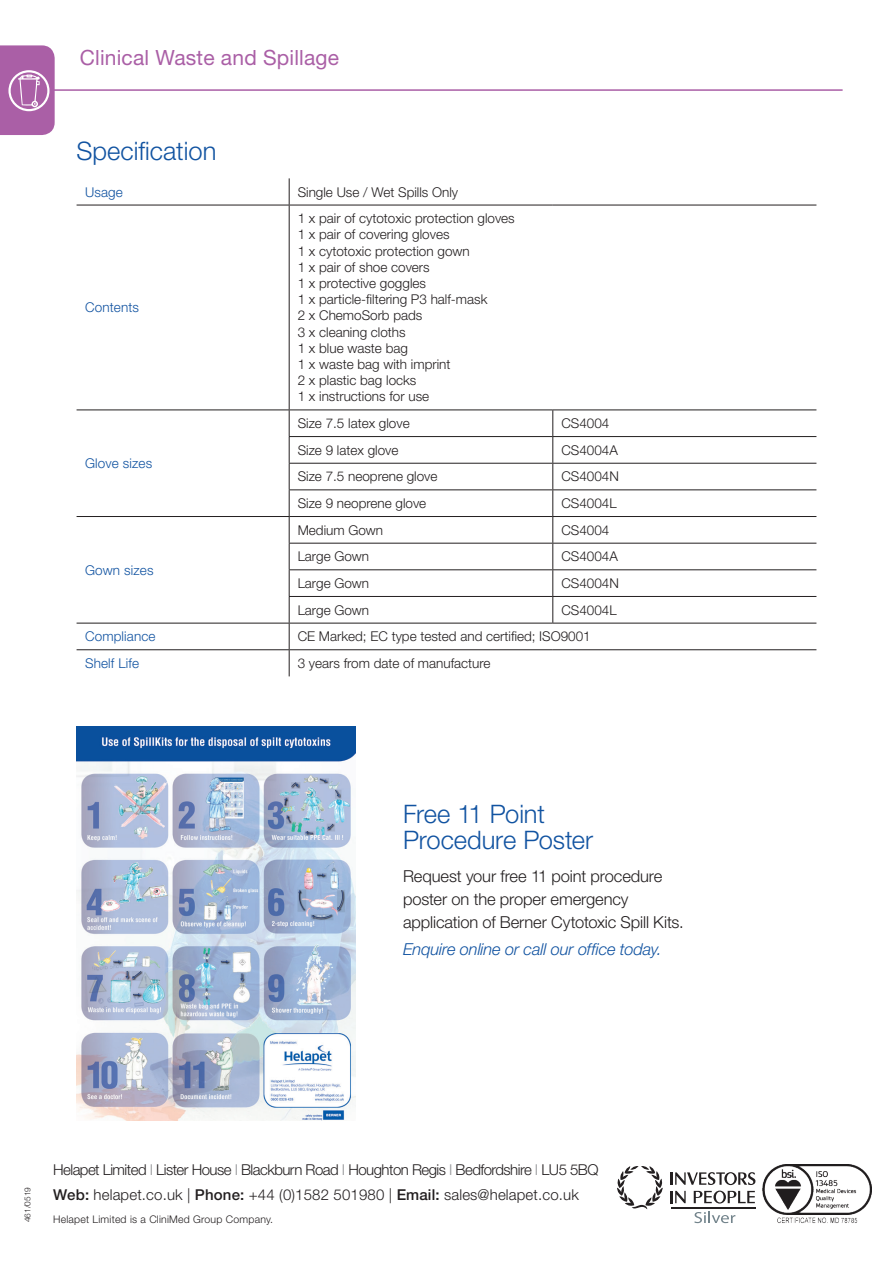
<style>
.page{position:relative;width:893px;height:1263px;background:#fff}
.page>*{position:absolute;margin:0;border:0;box-sizing:border-box;transform-origin:0 0}
.t1{font:300 25.5px/25.5px "Helvetica Neue LT Std";letter-spacing:-.005em;color:#1153a1}
.t2{font:21px "Helvetica Neue LT Std";letter-spacing:.01em;color:#aa5fa6}
.t3{font:300 16.5px/23px "Helvetica Neue LT Std";letter-spacing:-.01em;color:#231f20}
.t4{font:italic 300 16.5px "Helvetica Neue LT Std";letter-spacing:-.01em;color:#1153a1}
.t5{font:300 15px/25.5px "Helvetica Neue LT Std";letter-spacing:-.035em;color:#231f20}
.t6{font:300 13.5px/16.2px "Helvetica Neue LT Std";color:#231f20}
.t7{font:300 13.5px "Helvetica Neue LT Std";letter-spacing:.01em;color:#1153a1}
.t8{font:300 10.5px "Helvetica Neue LT Std";letter-spacing:.02em;color:#231f20}
.t9{font:300 8.25px "Helvetica Neue LT Std";color:#231f20}
.s1{color:#939598}
.s2{font-weight:500}
</style>
<div class="page">
<svg style="left:289px;top:178px;width:1px;height:27px"></svg>
<hr style="left:77px;top:205px;width:212px;height:1px;background:#231f20">
<hr style="left:289px;top:205px;width:264px;height:1px;background:#231f20">
<hr style="left:289px;top:205px;width:1px;height:204px;background:#231f20">
<hr style="left:553px;top:205px;width:263px;height:1px;background:#231f20">
<hr style="left:77px;top:409px;width:212px;height:1px;background:#231f20">
<hr style="left:289px;top:409px;width:264px;height:1px;background:#231f20">
<hr style="left:553px;top:409px;width:263px;height:1px;background:#231f20">
<hr style="left:289px;top:436px;width:264px;height:1px;background:#231f20">
<hr style="left:553px;top:436px;width:263px;height:1px;background:#231f20">
<hr style="left:289px;top:463px;width:264px;height:1px;background:#231f20">
<hr style="left:553px;top:463px;width:263px;height:1px;background:#231f20">
<hr style="left:289px;top:489px;width:264px;height:1px;background:#231f20">
<hr style="left:553px;top:489px;width:263px;height:1px;background:#231f20">
<hr style="left:77px;top:516px;width:212px;height:1px;background:#231f20">
<hr style="left:289px;top:516px;width:264px;height:1px;background:#231f20">
<hr style="left:553px;top:516px;width:263px;height:1px;background:#231f20">
<hr style="left:289px;top:543px;width:264px;height:1px;background:#231f20">
<hr style="left:553px;top:543px;width:263px;height:1px;background:#231f20">
<hr style="left:289px;top:569px;width:264px;height:1px;background:#231f20">
<hr style="left:553px;top:569px;width:263px;height:1px;background:#231f20">
<hr style="left:289px;top:596px;width:264px;height:1px;background:#231f20">
<hr style="left:553px;top:596px;width:263px;height:1px;background:#231f20">
<hr style="left:77px;top:623px;width:212px;height:1px;background:#231f20">
<hr style="left:289px;top:623px;width:264px;height:1px;background:#231f20">
<hr style="left:553px;top:623px;width:263px;height:1px;background:#231f20">
<hr style="left:77px;top:649px;width:212px;height:1px;background:#231f20">
<hr style="left:289px;top:649px;width:264px;height:1px;background:#231f20">
<svg style="left:289px;top:410px;width:1px;height:266px"></svg>
<hr style="left:553px;top:649px;width:263px;height:1px;background:#231f20">
<svg style="left:552px;top:410px;width:1px;height:213px"></svg>
<hr style="left:39px;top:89px;width:804px;height:2px;background:#aa5fa6">
<svg style="left:0;top:45px;width:55px;height:90px;background:#b370af"></svg>
<img style="left:77px;top:726px;width:278px;height:394px">
<img style="left:762px;top:1164px;width:110px;height:59px">
<svg style="left:617px;top:1166px;width:46px;height:43px"></svg>
<svg style="left:671px;top:1172px;width:85px;height:31px"></svg>
<svg style="left:694px;top:1211px;width:41px;height:12px"></svg>
<hr style="left:671px;top:1207px;width:85px;height:2px;background:#231f20">
<h2 class="t2" style="left:80px;top:45px;width:261px">Clinical Waste and Spillage</h2>
<h1 class="t1" style="left:77px;top:138px;width:141px">Specification</h1>
<p class="t7" style="left:85px;top:183px;width:39px">Usage</p>
<p class="t6" style="left:298px;top:183px;width:162px">Single Use / Wet Spills Only</p>
<p class="t7" style="left:85px;top:299px;width:55px">Contents</p>
<p class="t7" style="left:85px;top:455px;width:69px">Glove sizes</p>
<p class="t7" style="left:85px;top:562px;width:70px">Gown sizes</p>
<p class="t6" style="left:298px;top:210px;width:219px">1 x pair of cytotoxic protection gloves<br>1 x pair of covering gloves<br>1 x cytotoxic protection gown<br>1 x pair of shoe covers<br>1 x protective goggles<br>1 x particle-filtering P3 half-mask<br>2 x ChemoSorb pads<br>3 x cleaning cloths<br>1 x blue waste bag<br>1 x waste bag with imprint<br>2 x plastic bag locks<br>1 x instructions for use</p>
<p class="t6" style="left:298px;top:415px;width:114px">Size 7.5 latex glove</p>
<p class="t6" style="left:561px;top:415px;width:50px">CS4004</p>
<p class="t6" style="left:298px;top:441px;width:102px">Size 9 latex glove</p>
<p class="t6" style="left:561px;top:441px;width:58px">CS4004A</p>
<p class="t6" style="left:298px;top:468px;width:141px">Size 7.5 neoprene glove</p>
<p class="t6" style="left:561px;top:468px;width:59px">CS4004N</p>
<p class="t6" style="left:298px;top:495px;width:130px">Size 9 neoprene glove</p>
<p class="t6" style="left:561px;top:495px;width:57px">CS4004L</p>
<p class="t6" style="left:298px;top:521px;width:87px">Medium Gown</p>
<p class="t6" style="left:561px;top:521px;width:50px">CS4004</p>
<p class="t6" style="left:298px;top:548px;width:73px">Large Gown</p>
<p class="t6" style="left:561px;top:548px;width:58px">CS4004A</p>
<p class="t6" style="left:298px;top:575px;width:73px">Large Gown</p>
<p class="t6" style="left:561px;top:575px;width:59px">CS4004N</p>
<p class="t6" style="left:298px;top:601px;width:73px">Large Gown</p>
<p class="t6" style="left:561px;top:601px;width:57px">CS4004L</p>
<p class="t7" style="left:85px;top:628px;width:72px">Compliance</p>
<p class="t6" style="left:298px;top:628px;width:295px">CE Marked; EC type tested and certified; ISO9001</p>
<p class="t7" style="left:85px;top:655px;width:55px">Shelf Life</p>
<p class="t6" style="left:298px;top:655px;width:194px">3 years from date of manufacture</p>
<h1 class="t1" style="left:403px;top:801px;width:192px">Free 11 Point<br>Procedure Poster</h1>
<p class="t3" style="left:403px;top:864px;width:282px">Request your free 11 point procedure poster on the proper emergency application of Berner Cytotoxic Spill Kits.</p>
<p class="t4" style="left:403px;top:939px;width:260px">Enquire online or call our office today.</p>
<p class="t9" style="left:23px;top:1222px;width:36px;rotate:-90deg">461/0519</p>
<p class="t5" style="left:53px;top:1156px;width:547px">Helapet Limited <span class="s1">I</span> Lister House <span class="s1">I</span> Blackburn Road <span class="s1">I</span> Houghton Regis <span class="s1">I</span> Bedfordshire <span class="s1">I</span> LU5 5BQ<br><span class="s2">Web:</span> helapet.co.uk | <span class="s2">Phone:</span> +44 (0)1582 501980 | <span class="s2">Email:</span> sales@helapet.co.uk</p>
<p class="t8" style="left:53px;top:1213px;width:222px">Helapet Limited is a CliniMed Group Company.</p>
</div>
